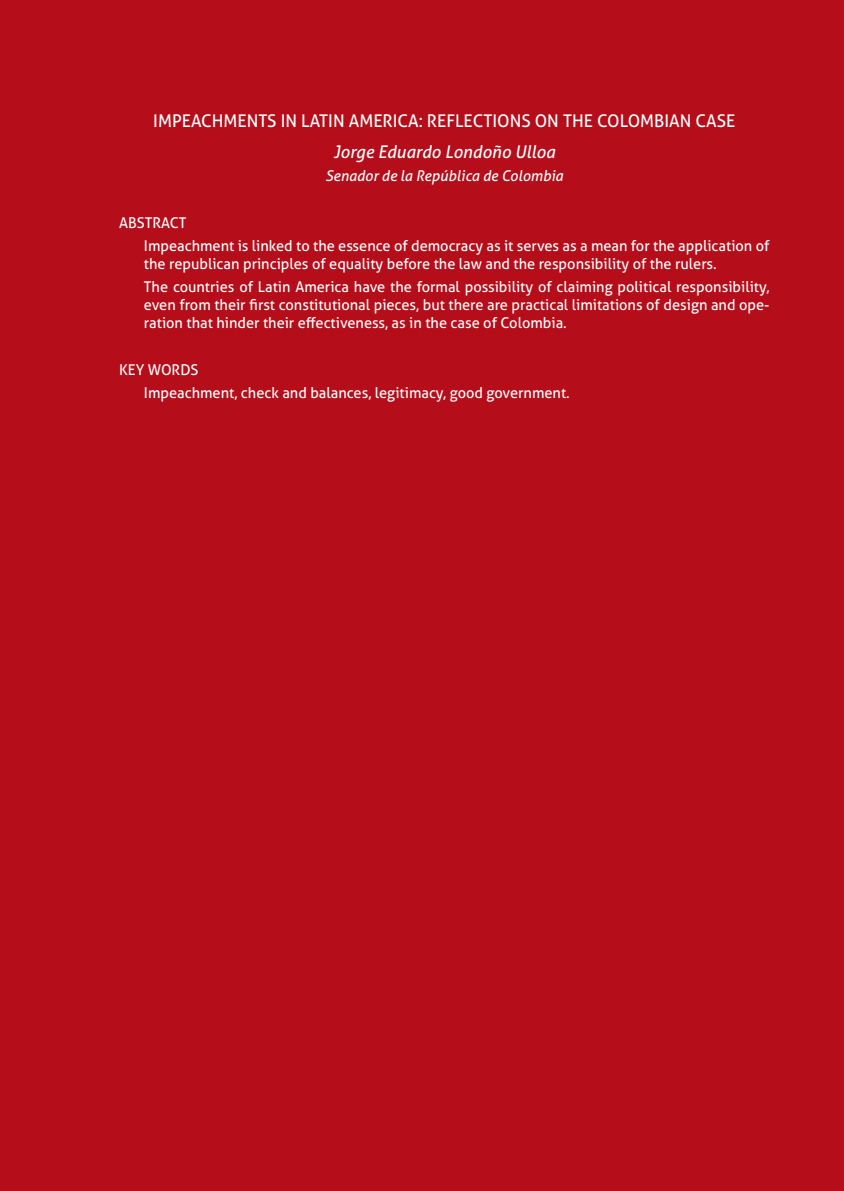
<style>
.page{position:relative;width:844px;height:1191px;background:#fff}
.page>*{position:absolute;margin:0;border:0;box-sizing:border-box;transform-origin:0 0}
.Resumen_título_inglé{font:17.5px "Aller";color:#fff}
.Resumen_autor{font:italic 17.5px "Aller";color:#fff}
.Resumen_texto{font:14.88px/17.8px "Aller";color:#fff}
.Resumen_cargo_con{font:italic 14.88px "Aller";color:#fff}
.Resumen_titular{font:14.88px "Aller";color:#fff}
</style>
<div class="page">
<div style="left:0;top:0;width:843px;height:1191px;background:#b50e1a"></div>
<p class="Resumen_título_inglé" style="left:153px;top:110px;width:583px">IMPEACHMENTS IN LATIN AMERICA: REFLECTIONS ON THE COLOMBIAN CASE</p>
<p class="Resumen_autor" style="left:333px;top:141px;width:223px">Jorge Eduardo Londoño Ulloa</p>
<p class="Resumen_cargo_con" style="left:325px;top:166px;width:239px">Senador de la República de Colombia</p>
<p class="Resumen_titular" style="left:119px;top:214px;width:69px">ABSTRACT</p>
<p class="Resumen_texto" style="left:144px;top:237px;width:626px">Impeachment is linked to the essence of democracy as it serves as a mean for the application of the republican principles of equality before the law and the responsibility of the rulers.</p>
<p class="Resumen_texto" style="left:144px;top:278px;width:627px;text-align:justify">The countries of Latin America have the formal possibility of claiming political responsibility, even from their first constitutional pieces, but there are practical limitations of design and ope&shy;ration that hinder their effectiveness, as in the case of Colombia.</p>
<p class="Resumen_titular" style="left:119px;top:361px;width:81px">KEY WORDS</p>
<p class="Resumen_texto" style="left:144px;top:384px;width:427px">Impeachment, check and balances, legitimacy, good government.</p>
</div>
